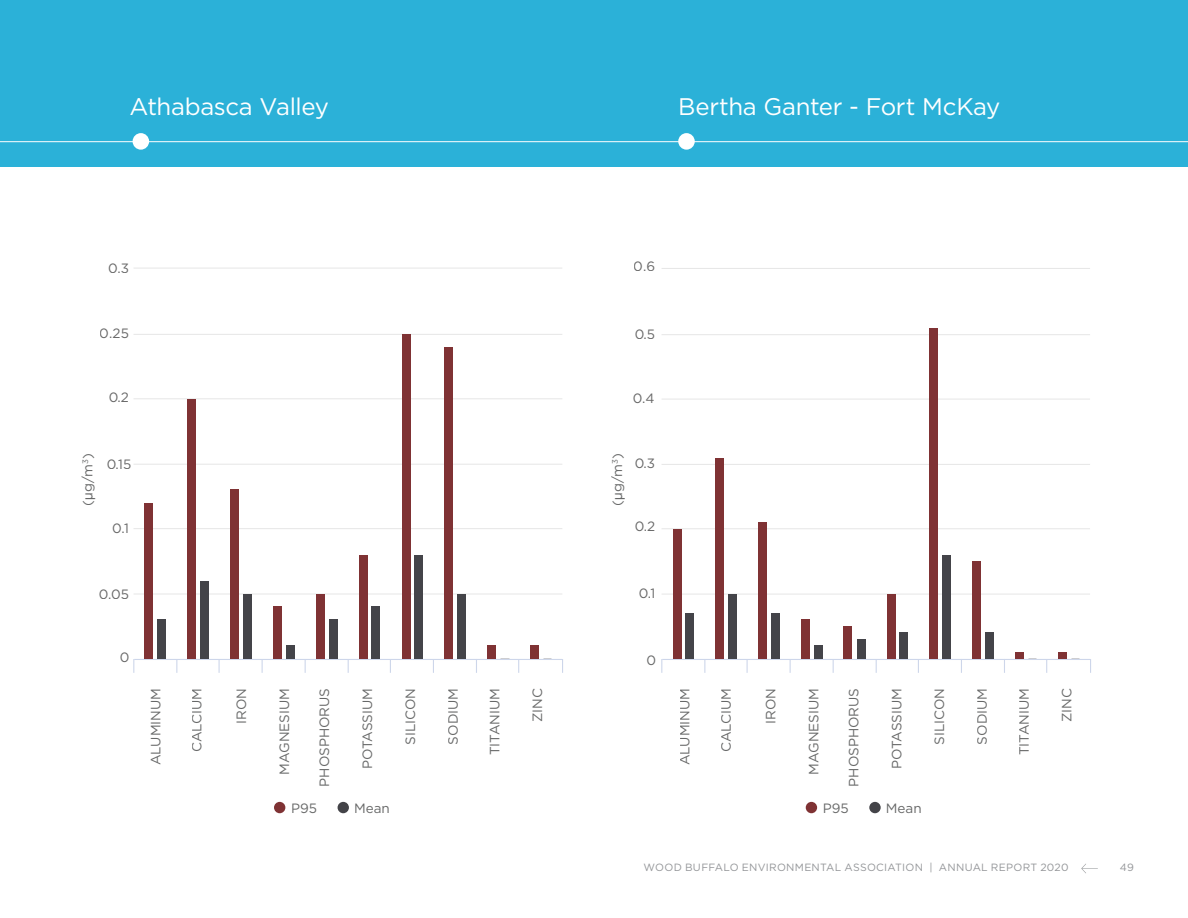
<style>
.page{position:relative;width:1188px;height:918px;background:#fff}
.page>*{position:absolute;margin:0;border:0;box-sizing:border-box;transform-origin:0 0}
.t1{font:24px "Gotham HTF";letter-spacing:-.015em;color:#fff}
.t2{font:13.5px "Gotham HTF";color:#676868}
.t3{font:13.5px "Gotham";color:#676767}
.t4{font:10.5px "Gotham HTF";letter-spacing:.025em;color:#939598}
.s1{font-family:"Helvetica Neue"}
</style>
<div class="page">
<div style="left:0;top:0;width:1188px;height:166px;background:#2bb1d8"></div>
<hr style="left:0;top:141px;width:1188px;height:1px;background:#fff">
<svg style="left:176px;top:660px;width:1px;height:13px"></svg>
<svg style="left:219px;top:660px;width:1px;height:13px"></svg>
<svg style="left:262px;top:660px;width:1px;height:13px"></svg>
<svg style="left:305px;top:660px;width:1px;height:13px"></svg>
<svg style="left:348px;top:660px;width:1px;height:13px"></svg>
<svg style="left:390px;top:660px;width:1px;height:13px"></svg>
<svg style="left:433px;top:660px;width:1px;height:13px"></svg>
<svg style="left:476px;top:660px;width:1px;height:13px"></svg>
<svg style="left:518px;top:660px;width:1px;height:13px"></svg>
<svg style="left:562px;top:659px;width:1px;height:14px"></svg>
<svg style="left:133px;top:659px;width:1px;height:14px"></svg>
<hr style="left:134px;top:659px;width:428px;height:1px;background:#cdd6ea">
<div style="left:274px;top:802px;width:11px;height:11px;background:#7f3234;border-radius:50%"></div>
<div style="left:338px;top:802px;width:11px;height:11px;background:#434348;border-radius:50%"></div>
<hr style="left:134px;top:334px;width:428px;height:1px;background:#e6e6e6">
<hr style="left:134px;top:594px;width:428px;height:1px;background:#e6e6e6">
<hr style="left:134px;top:528px;width:428px;height:1px;background:#e6e6e6">
<hr style="left:134px;top:464px;width:428px;height:1px;background:#e6e6e6">
<hr style="left:134px;top:398px;width:428px;height:1px;background:#e6e6e6">
<hr style="left:134px;top:268px;width:428px;height:1px;background:#e6e6e6">
<div style="left:144px;top:503px;width:9px;height:156px;background:#7f3234"></div>
<div style="left:187px;top:399px;width:9px;height:260px;background:#7f3234"></div>
<div style="left:231px;top:490px;width:8px;height:169px;background:#7f3234"></div>
<div style="left:274px;top:607px;width:8px;height:52px;background:#7f3234"></div>
<div style="left:316px;top:594px;width:8px;height:65px;background:#7f3234"></div>
<div style="left:359px;top:555px;width:8px;height:104px;background:#7f3234"></div>
<div style="left:402px;top:335px;width:9px;height:324px;background:#7f3234"></div>
<div style="left:445px;top:347px;width:8px;height:312px;background:#7f3234"></div>
<div style="left:488px;top:646px;width:8px;height:13px;background:#7f3234"></div>
<div style="left:531px;top:646px;width:8px;height:13px;background:#7f3234"></div>
<div style="left:158px;top:620px;width:8px;height:39px;background:#444449"></div>
<div style="left:201px;top:581px;width:8px;height:78px;background:#444449"></div>
<div style="left:243px;top:594px;width:8px;height:65px;background:#444449"></div>
<div style="left:286px;top:646px;width:8px;height:13px;background:#444449"></div>
<div style="left:329px;top:620px;width:9px;height:39px;background:#444449"></div>
<div style="left:372px;top:607px;width:8px;height:52px;background:#444449"></div>
<div style="left:415px;top:555px;width:8px;height:104px;background:#444449"></div>
<div style="left:458px;top:594px;width:8px;height:65px;background:#444449"></div>
<svg style="left:704px;top:660px;width:1px;height:13px"></svg>
<svg style="left:747px;top:660px;width:1px;height:13px"></svg>
<svg style="left:790px;top:660px;width:1px;height:13px"></svg>
<svg style="left:833px;top:660px;width:1px;height:13px"></svg>
<svg style="left:876px;top:660px;width:1px;height:13px"></svg>
<svg style="left:918px;top:660px;width:1px;height:13px"></svg>
<svg style="left:961px;top:660px;width:1px;height:13px"></svg>
<svg style="left:1004px;top:660px;width:1px;height:13px"></svg>
<svg style="left:1046px;top:660px;width:1px;height:13px"></svg>
<svg style="left:1090px;top:659px;width:1px;height:14px"></svg>
<svg style="left:661px;top:659px;width:1px;height:14px"></svg>
<hr style="left:662px;top:659px;width:428px;height:1px;background:#cdd6ea">
<div style="left:806px;top:802px;width:11px;height:11px;background:#7f3234;border-radius:50%"></div>
<div style="left:869px;top:802px;width:12px;height:11px;background:#434348;border-radius:50%"></div>
<hr style="left:662px;top:334px;width:428px;height:1px;background:#e6e6e6">
<hr style="left:662px;top:594px;width:428px;height:1px;background:#e6e6e6">
<hr style="left:662px;top:528px;width:428px;height:1px;background:#e6e6e6">
<hr style="left:662px;top:464px;width:428px;height:1px;background:#e6e6e6">
<hr style="left:662px;top:399px;width:428px;height:1px;background:#e6e6e6">
<hr style="left:662px;top:268px;width:428px;height:1px;background:#e6e6e6">
<div style="left:673px;top:529px;width:8px;height:130px;background:#7f3234"></div>
<div style="left:716px;top:458px;width:8px;height:201px;background:#7f3234"></div>
<div style="left:758px;top:523px;width:8px;height:136px;background:#7f3234"></div>
<div style="left:801px;top:620px;width:9px;height:39px;background:#7f3234"></div>
<div style="left:844px;top:626px;width:8px;height:33px;background:#7f3234"></div>
<div style="left:887px;top:595px;width:8px;height:64px;background:#7f3234"></div>
<div style="left:930px;top:329px;width:8px;height:330px;background:#7f3234"></div>
<div style="left:972px;top:562px;width:8px;height:97px;background:#7f3234"></div>
<div style="left:1016px;top:652px;width:8px;height:7px;background:#7f3234"></div>
<div style="left:1058px;top:652px;width:8px;height:7px;background:#7f3234"></div>
<div style="left:685px;top:613px;width:8px;height:46px;background:#444449"></div>
<div style="left:729px;top:595px;width:8px;height:64px;background:#444449"></div>
<div style="left:771px;top:613px;width:8px;height:46px;background:#444449"></div>
<div style="left:814px;top:646px;width:9px;height:13px;background:#444449"></div>
<div style="left:857px;top:639px;width:8px;height:20px;background:#444449"></div>
<div style="left:900px;top:633px;width:8px;height:26px;background:#444449"></div>
<div style="left:943px;top:555px;width:8px;height:104px;background:#444449"></div>
<div style="left:985px;top:633px;width:9px;height:26px;background:#444449"></div>
<div style="left:678px;top:133px;width:17px;height:17px;background:#fff;border-radius:50%"></div>
<div style="left:133px;top:133px;width:16px;height:17px;background:#fff;border-radius:50%"></div>
<svg style="left:1081px;top:864px;width:17px;height:9px"></svg>
<h1 class="t1" style="left:130px;top:93px;width:201px">Athabasca Valley</h1>
<h1 class="t1" style="left:678px;top:93px;width:324px">Bertha Ganter - Fort McKay</h1>
<p class="t3" style="left:108px;top:260px;width:22px">0.3</p>
<p class="t3" style="left:634px;top:258px;width:23px">0.6</p>
<p class="t3" style="left:100px;top:326px;width:31px">0.25</p>
<p class="t3" style="left:634px;top:326px;width:22px">0.5</p>
<p class="t3" style="left:108px;top:390px;width:22px">0.2</p>
<p class="t3" style="left:633px;top:391px;width:23px">0.4</p>
<p class="t2" style="left:80px;top:506px;width:54px;rotate:-90deg">(<span class="s1">µ</span>g/m<sup>3</sup>)</p>
<p class="t3" style="left:106px;top:456px;width:27px">0.15</p>
<p class="t2" style="left:610px;top:506px;width:54px;rotate:-90deg">(<span class="s1">µ</span>g/m<sup>3</sup>)</p>
<p class="t3" style="left:634px;top:456px;width:22px">0.3</p>
<p class="t3" style="left:112px;top:521px;width:18px">0.1</p>
<p class="t3" style="left:634px;top:519px;width:22px">0.2</p>
<p class="t3" style="left:99px;top:586px;width:32px">0.05</p>
<p class="t3" style="left:638px;top:586px;width:18px">0.1</p>
<p class="t3" style="left:119px;top:650px;width:11px">0</p>
<p class="t2" style="left:646px;top:653px;width:11px">0</p>
<p class="t2" style="left:148px;top:765px;width:79px;rotate:-90deg">ALUMINUM</p>
<p class="t2" style="left:189px;top:752px;width:66px;rotate:-90deg">CALCIUM</p>
<p class="t2" style="left:234px;top:724px;width:37px;rotate:-90deg">IRON</p>
<p class="t2" style="left:277px;top:775px;width:88px;rotate:-90deg">MAGNESIUM</p>
<p class="t2" style="left:317px;top:787px;width:100px;rotate:-90deg">PHOSPHORUS</p>
<p class="t2" style="left:360px;top:769px;width:82px;rotate:-90deg">POTASSIUM</p>
<p class="t2" style="left:403px;top:745px;width:58px;rotate:-90deg">SILICON</p>
<p class="t2" style="left:445px;top:745px;width:58px;rotate:-90deg">SODIUM</p>
<p class="t2" style="left:487px;top:755px;width:69px;rotate:-90deg">TITANIUM</p>
<p class="t2" style="left:530px;top:722px;width:35px;rotate:-90deg">ZINC</p>
<p class="t2" style="left:677px;top:765px;width:79px;rotate:-90deg">ALUMINUM</p>
<p class="t2" style="left:719px;top:752px;width:66px;rotate:-90deg">CALCIUM</p>
<p class="t2" style="left:763px;top:724px;width:37px;rotate:-90deg">IRON</p>
<p class="t2" style="left:806px;top:775px;width:88px;rotate:-90deg">MAGNESIUM</p>
<p class="t2" style="left:846px;top:787px;width:100px;rotate:-90deg">PHOSPHORUS</p>
<p class="t2" style="left:889px;top:769px;width:82px;rotate:-90deg">POTASSIUM</p>
<p class="t2" style="left:932px;top:745px;width:58px;rotate:-90deg">SILICON</p>
<p class="t2" style="left:975px;top:745px;width:58px;rotate:-90deg">SODIUM</p>
<p class="t2" style="left:1016px;top:755px;width:69px;rotate:-90deg">TITANIUM</p>
<p class="t2" style="left:1059px;top:722px;width:35px;rotate:-90deg">ZINC</p>
<p class="t2" style="left:291px;top:800px;width:27px">P95</p>
<p class="t2" style="left:354px;top:800px;width:37px">Mean</p>
<p class="t2" style="left:823px;top:800px;width:27px">P95</p>
<p class="t2" style="left:886px;top:800px;width:37px">Mean</p>
<p class="t4" style="left:644px;top:862px;width:426px">WOOD BUFFALO ENVIRONMENTAL ASSOCIATION | ANNUAL REPORT 2020</p>
<p class="t4" style="left:1120px;top:862px;width:16px">49</p>
</div>
